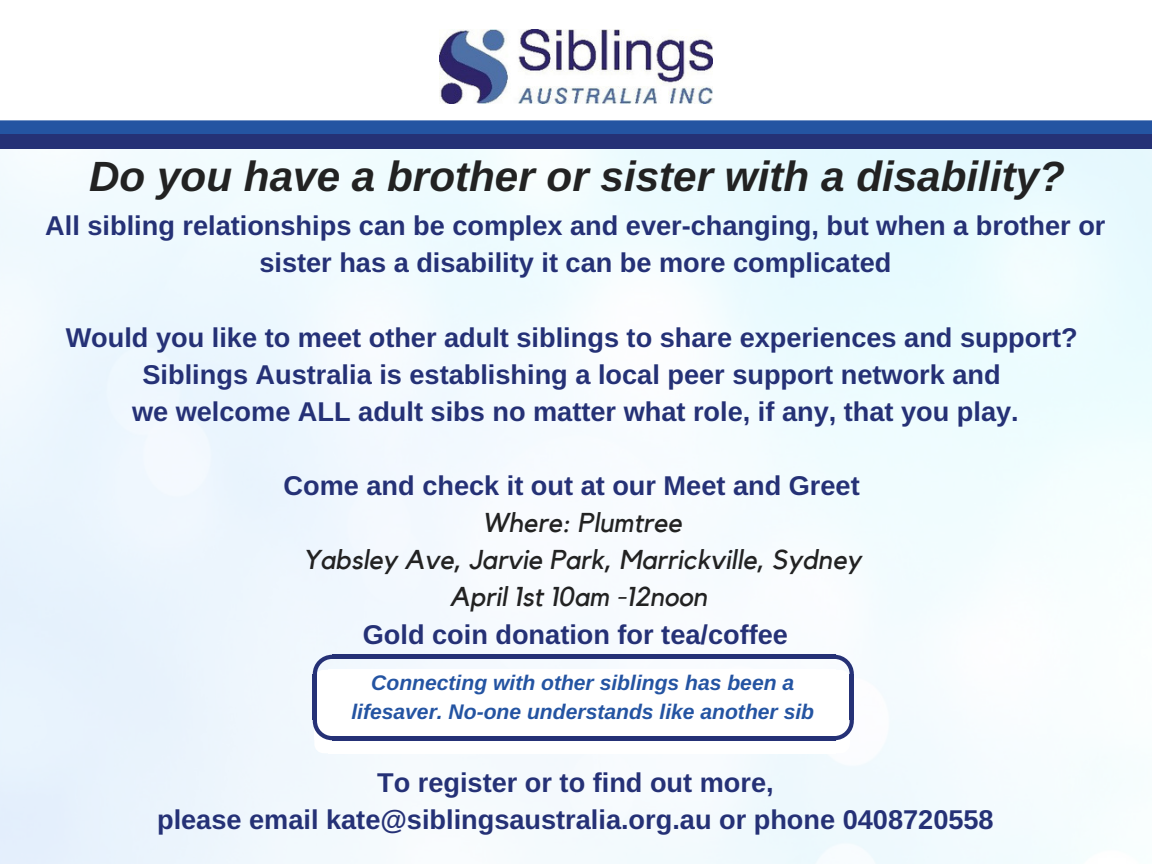
<style>
.page{position:relative;width:1152px;height:864px;background:#fff}
.page>*{position:absolute;margin:0;border:0;box-sizing:border-box;transform-origin:0 0}
.t1{font:italic 700 42.3px "Arimo";color:#222}
.t2{font:700 27.15px/37.2px "Arimo";color:#253176;text-align:center}
.t3{font:italic 27.15px/37.2px "Kollektif";color:#222;text-align:center}
.t4{font:italic 700 21.15px/29.2px "Arimo";color:#2454a2;text-align:center}
</style>
<div class="page">
<img style="left:440px;top:29px;width:272px;height:75px">
<img style="left:0;top:148px;width:1152px;height:716px">
<svg style="left:0;top:120px;width:1152px;height:14px;background:#2958a4"></svg>
<div style="left:0;top:134px;width:1152px;height:14px;background:#253176"></div>
<div style="left:836px;top:685px;width:14px;height:55px;background:#fff"></div>
<div style="left:328px;top:685px;width:508px;height:55px;background:#fff"></div>
<div style="left:328px;top:670px;width:508px;height:15px;background:#fff"></div>
<div style="left:314px;top:685px;width:15px;height:55px;background:#fff"></div>
<div style="left:328px;top:740px;width:508px;height:13px;background:#fff"></div>
<svg style="left:313px;top:655px;width:20px;height:30px"></svg>
<svg style="left:833px;top:655px;width:21px;height:30px"></svg>
<hr style="left:333px;top:655px;width:503px;height:4px;background:#253176">
<hr style="left:313px;top:674px;width:4px;height:46px;background:#253176">
<hr style="left:333px;top:736px;width:503px;height:4px;background:#253176">
<svg style="left:313px;top:720px;width:20px;height:33px"></svg>
<hr style="left:850px;top:674px;width:4px;height:46px;background:#253176">
<svg style="left:833px;top:720px;width:21px;height:33px"></svg>
<h1 class="t1" style="left:89px;top:153px;width:977px">Do you have a brother or sister with a disability?</h1>
<p class="t2" style="left:45px;top:207px;width:1062px">All sibling relationships can be complex and ever-changing, but when a brother or sister has a disability it can be more complicated</p>
<p class="t2" style="left:66px;top:318px;width:1013px">Would you like to meet other adult siblings to share experiences and support?<br>Siblings Australia is establishing a local peer support network and<br>we welcome ALL adult sibs no matter what role, if any, that you play.</p>
<p class="t2" style="left:284px;top:467px;width:578px">Come and check it out at our Meet and Greet</p>
<p class="t3" style="left:303px;top:505px;width:560px">Where: Plumtree<br>Yabsley Ave, Jarvie Park, Marrickville, Sydney<br>April 1st 10am -12noon</p>
<p class="t2" style="left:363px;top:615px;width:427px">Gold coin donation for tea/coffee</p>
<p class="t4" style="left:351px;top:668px;width:464px">Connecting with other siblings has been a lifesaver. No-one understands like another sib</p>
<p class="t2" style="left:157px;top:764px;width:838px">To register or to find out more,<br>please email kate@siblingsaustralia.org.au or phone 0408720558</p>
</div>
